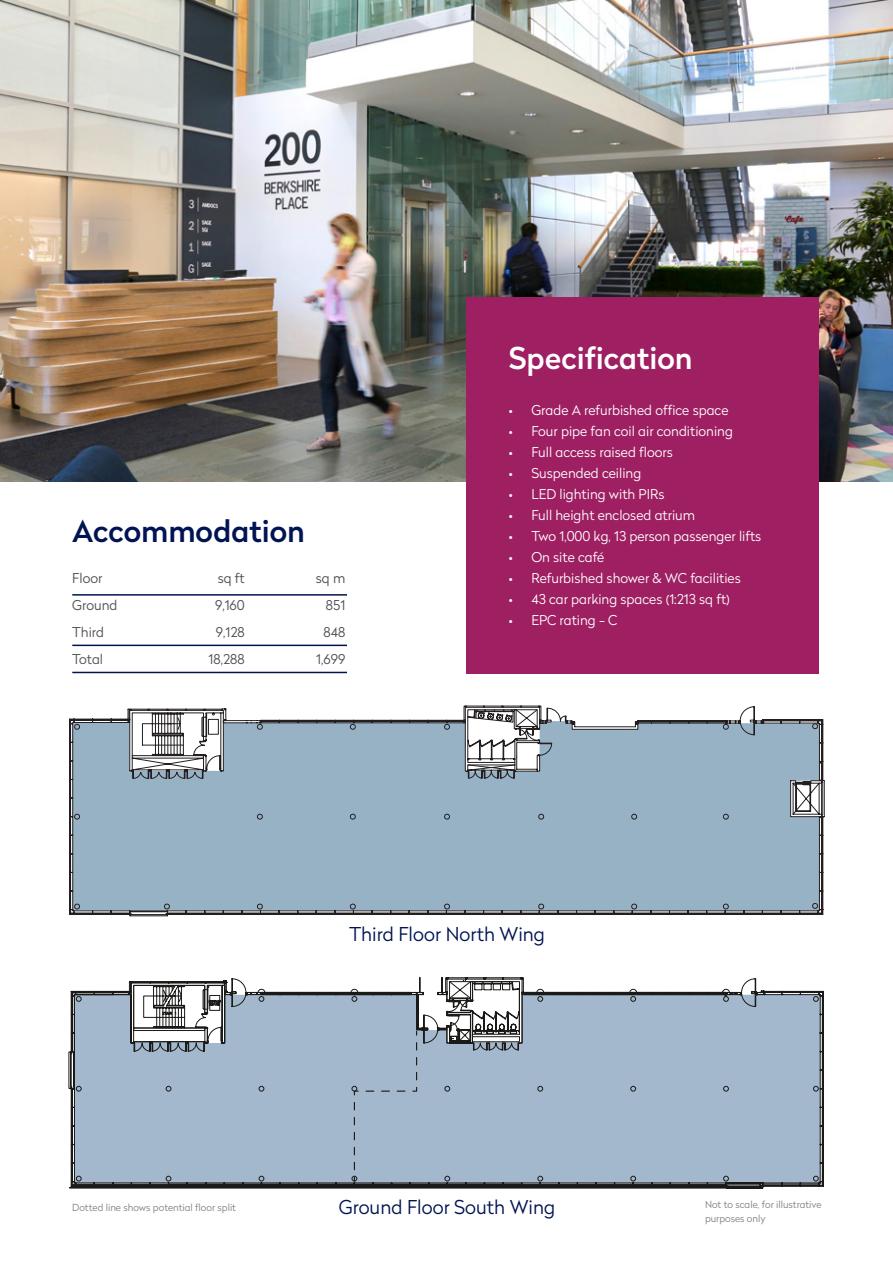
<style>
.page{position:relative;width:893px;height:1263px;background:#fff}
.page>*{position:absolute;margin:0;border:0;box-sizing:border-box;transform-origin:0 0}
.t1{font:500 30px "Radikal";color:#fff}
.t2{font:500 30px "Radikal";color:#001352}
.t3{font:300 19.05px "Radikal";color:#001352}
.t4{font:300 13.5px "Radikal";color:#fff}
.t5{font:300 13.5px "Radikal";color:#4d4d4d}
.t6{font:300 9.75px "Radikal";color:#808080}
</style>
<div class="page">
<img style="left:0;top:0;width:893px;height:481px">
<div style="left:466px;top:297px;width:353px;height:376px;background:#9e1f62"></div>
<hr style="left:72px;top:594px;width:275px;height:2px;background:#001352">
<hr style="left:72px;top:645px;width:275px;height:1px;background:#001352">
<hr style="left:72px;top:672px;width:275px;height:1px;background:#001352">
<svg style="left:69px;top:977px;width:754px;height:212px;background:#a3b4c5"></svg>
<hr style="left:472px;top:1041px;width:47px;height:1px;background:#1a1a18">
<svg style="left:69px;top:706px;width:756px;height:210px"></svg>
<svg style="left:74px;top:706px;width:662px;height:204px"></svg>
<svg style="left:224px;top:708px;width:594px;height:202px;background:#9db3c4"></svg>
<p class="t2" style="left:72px;top:510px;width:234px">Accommodation</p>
<p class="t5" style="left:72px;top:568px;width:32px">Floor</p>
<p class="t5" style="left:218px;top:568px;width:29px">sq ft</p>
<p class="t5" style="left:316px;top:568px;width:31px">sq m</p>
<p class="t5" style="left:72px;top:595px;width:47px">Ground</p>
<p class="t5" style="left:215px;top:595px;width:31px">9,160</p>
<p class="t5" style="left:326px;top:595px;width:21px">851</p>
<p class="t5" style="left:72px;top:622px;width:33px">Third</p>
<p class="t5" style="left:216px;top:622px;width:30px">9,128</p>
<p class="t5" style="left:323px;top:622px;width:23px">848</p>
<p class="t5" style="left:72px;top:649px;width:32px">Total</p>
<p class="t5" style="left:209px;top:649px;width:38px">18,288</p>
<p class="t5" style="left:316px;top:649px;width:31px">1,699</p>
<p class="t1" style="left:509px;top:337px;width:185px">Specification</p>
<p class="t4" style="left:509px;top:400px;width:221px">• Grade A refurbished office space</p>
<p class="t4" style="left:509px;top:421px;width:226px">• Four pipe fan coil air conditioning</p>
<p class="t4" style="left:509px;top:442px;width:166px">• Full access raised floors</p>
<p class="t4" style="left:509px;top:463px;width:134px">• Suspended ceiling</p>
<p class="t4" style="left:509px;top:484px;width:157px">• LED lighting with PIRs</p>
<p class="t4" style="left:509px;top:505px;width:188px">• Full height enclosed atrium</p>
<p class="t4" style="left:509px;top:526px;width:254px">• Two 1,000 kg, 13 person passenger lifts</p>
<p class="t4" style="left:509px;top:547px;width:97px">• On site café</p>
<p class="t4" style="left:509px;top:568px;width:233px">• Refurbished shower &amp; WC facilities</p>
<p class="t4" style="left:509px;top:589px;width:223px">• 43 car parking spaces (1:213 sq ft)</p>
<p class="t4" style="left:509px;top:610px;width:110px">• EPC rating - C</p>
<p class="t6" style="left:72px;top:1201px;width:165px">Dotted line shows potential floor split</p>
<p class="t3" style="left:349px;top:921px;width:197px">Third Floor North Wing</p>
<p class="t3" style="left:339px;top:1193px;width:218px">Ground Floor South Wing</p>
<p class="t6" style="left:705px;top:1198px;width:118px">Not to scale, for illustrative</p>
<p class="t6" style="left:705px;top:1211px;width:62px">purposes only</p>
</div>
